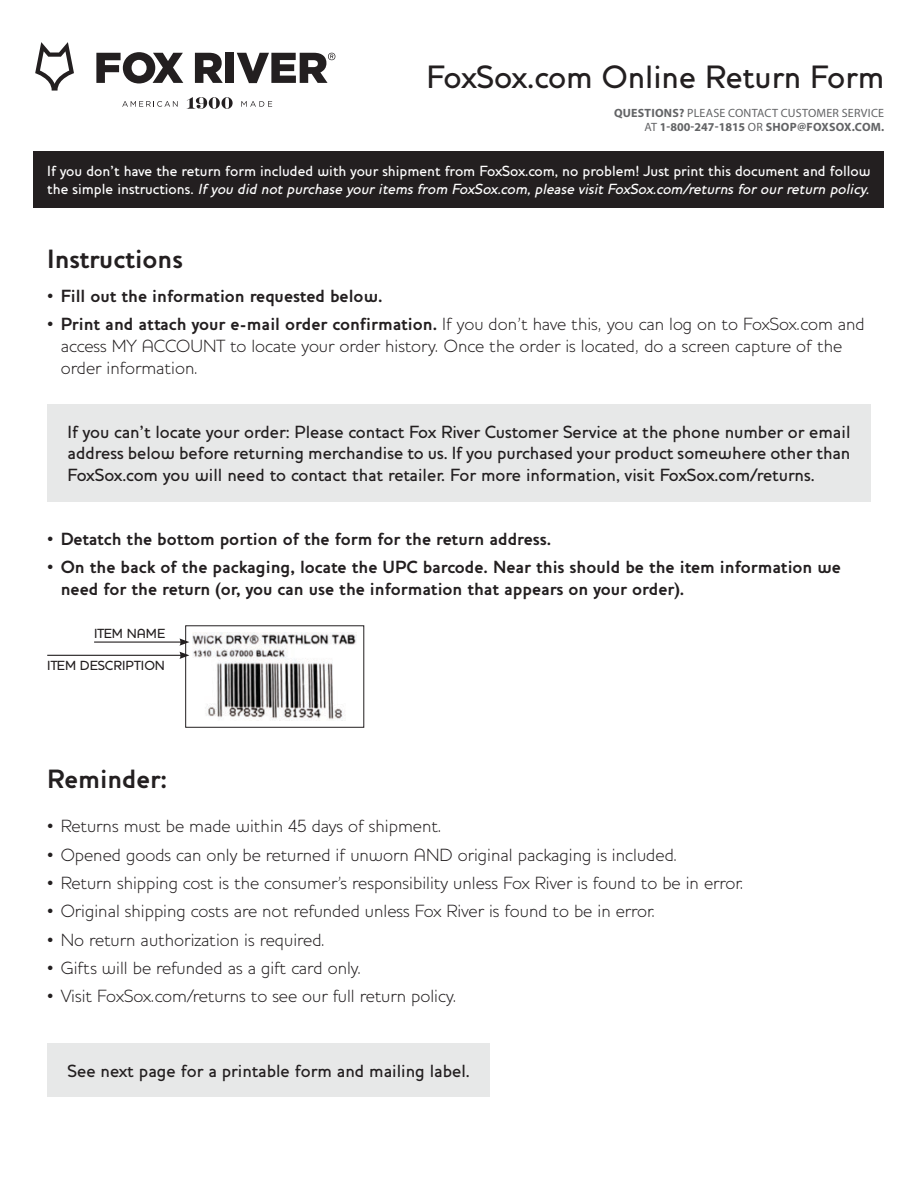
<style>
.page{position:relative;width:918px;height:1188px;background:#fff}
.page>*{position:absolute;margin:0;border:0;box-sizing:border-box;transform-origin:0 0}
.t1{font:500 33px "Houschka";color:#231f20}
.t2{font:700 27px "Houschka";color:#231f20}
.t3{font:300 18px/21.6px "Houschka";color:#231f20}
.t4{font:500 18px/21.6px "Houschka";color:#231f20;text-align:justify}
.t5{font:700 18px/21.6px "Houschka";color:#231f20}
.t6{font:500 15px/18px "Houschka";color:#fff}
.t7{font:500 13.5px "Houschka";color:#231f20}
.t8{font:700 12px/14.4px "Myriad Pro";color:#636466;text-align:right}
.s1{font-weight:400}
.s2{font-style:italic}
.s3{font-weight:700}
</style>
<div class="page">
<div style="left:47px;top:404px;width:824px;height:97px;background:#e7e8e8"></div>
<div style="left:47px;top:1043px;width:443px;height:54px;background:#e7e8e8"></div>
<div style="left:34px;top:151px;width:850px;height:57px;background:#231f20"></div>
<img style="left:193px;top:633px;width:164px;height:87px">
<div style="left:185px;top:625px;width:179px;height:103px;border:1px solid #231f20"></div>
<hr style="left:94px;top:642px;width:88px;height:1px;background:#231f20">
<svg style="left:179px;top:638px;width:10px;height:8px"></svg>
<hr style="left:47px;top:655px;width:135px;height:1px;background:#231f20">
<svg style="left:179px;top:652px;width:10px;height:7px"></svg>
<svg style="left:35px;top:42px;width:39px;height:49px"></svg>
<svg style="left:96px;top:52px;width:87px;height:32px"></svg>
<svg style="left:195px;top:53px;width:28px;height:30px"></svg>
<div style="left:226px;top:53px;width:8px;height:30px;background:#231f20"></div>
<svg style="left:237px;top:53px;width:98px;height:30px"></svg>
<svg style="left:122px;top:101px;width:56px;height:6px"></svg>
<svg style="left:241px;top:101px;width:31px;height:6px"></svg>
<svg style="left:187px;top:97px;width:46px;height:12px"></svg>
<h1 class="t1" style="left:427px;top:57px;width:459px">FoxSox.com Online Return Form</h1>
<p class="t8" style="left:614px;top:105px;width:272px">QUESTIONS? <span class="s1">PLEASE CONTACT CUSTOMER SERVICE<br>AT</span> 1-800-247-1815 <span class="s1">OR</span> SHOP@FOXSOX.COM.</p>
<p class="t6" style="left:47px;top:162px;width:827px">If you don’t have the return form included with your shipment from FoxSox.com, no problem! Just print this document and follow t h e s i m p l e i n s t r u c t i o n s . <span class="s2">Ifyou did notpurchase youritemsfrom FoxSox.com,please visitFoxSox.com/returnsforourreturn policy.</span></p>
<h2 class="t2" style="left:47px;top:243px;width:137px">Instructions</h2>
<p class="t5" style="left:47px;top:285px;width:337px">• Fill out the information requested below.</p>
<p class="t3" style="left:61px;top:314px;width:806px;text-indent:-13px"><span class="s3">• Print and attach your e-mail order confirmation.</span> If you don’t have this, you can log on to FoxSox.com and access MY ACCOUNT to locate your order history. Once the order is located, do a screen capture of the order information.</p>
<p class="t4" style="left:68px;top:421px;width:785px">If you can’t locate your order: Please contact Fox River Customer Service at the phone number or email address below before returning merchandise to us. If you purchased your product somewhere other than FoxSox.com you will need to contact that retailer. For more information, visit FoxSox.com/returns.</p>
<p class="t5" style="left:47px;top:528px;width:506px">• Detatch the bottom portion of the form for the return address.</p>
<p class="t5" style="left:61px;top:557px;width:782px;text-indent:-14px">• On the back of the packaging, locate the UPC barcode. Near this should be the item information we need for the return (or, you can use the information that appears on your order).</p>
<p class="t7" style="left:94px;top:625px;width:72px">ITEM NAME</p>
<p class="t7" style="left:47px;top:657px;width:119px">ITEM DESCRIPTION</p>
<h2 class="t2" style="left:47px;top:763px;width:121px">Reminder:</h2>
<p class="t3" style="left:47px;top:815px;width:396px">• Returns must be made within 45 days of shipment.</p>
<p class="t3" style="left:47px;top:844px;width:632px">• Opened goods can only be returned if unworn AND original packaging is included.</p>
<p class="t3" style="left:47px;top:872px;width:698px">• Return shipping cost is the consumer’s responsibility unless Fox River is found to be in error.</p>
<p class="t3" style="left:47px;top:900px;width:610px">• Original shipping costs are not refunded unless Fox River is found to be in error.</p>
<p class="t3" style="left:47px;top:929px;width:280px">• No return authorization is required.</p>
<p class="t3" style="left:47px;top:957px;width:316px">• Gifts will be refunded as a gift card only.</p>
<p class="t3" style="left:47px;top:985px;width:411px">• Visit FoxSox.com/returns to see our full return policy.</p>
<p class="t4" style="left:68px;top:1060px;width:404px">See next page for a printable form and mailing label.</p>
</div>
